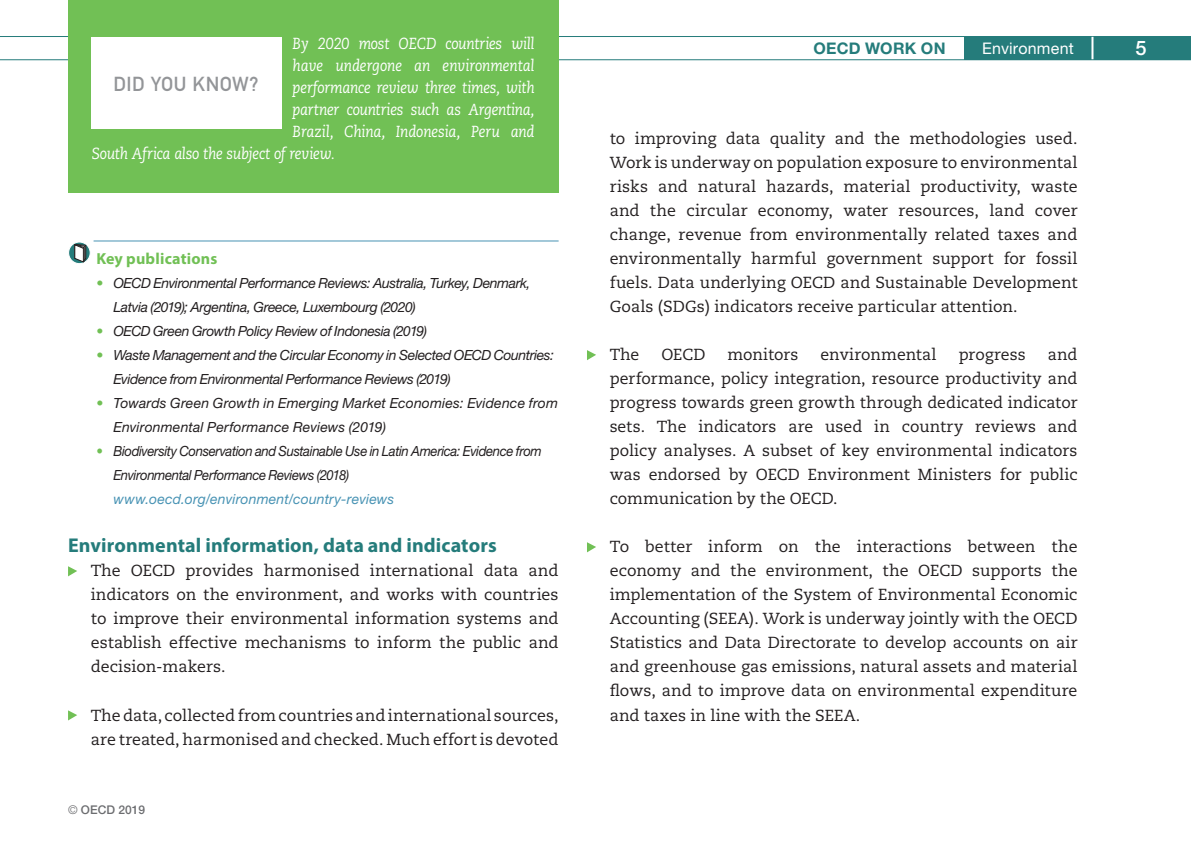
<style>
.page{position:relative;width:1191px;height:851px;background:#fff}
.page>*{position:absolute;margin:0;border:0;box-sizing:border-box;transform-origin:0 0}
.Inter_bleu{font:700 20px "Myriad Pro";letter-spacing:.005em;color:#257c7b}
.t1{font:20px "DIN Mittelschrift Std";letter-spacing:.025em;color:#939598}
.t2{font:500 20px "Helvetica Neue";color:#fff}
.Texte_Bullet{font:16px/24px "Caecilia";letter-spacing:.005em;color:#231f20;text-align:justify}
.DID_Texte{font:italic 16px "Caecilia";letter-spacing:-.015em;color:#fff;scale:.9 1}
.Key_Publications{font:700 16px "Myriad Pro";letter-spacing:.015em;color:#71c055}
.t3{font:16px "Helvetica Neue";letter-spacing:.01em;color:#fff}
.t4{font:700 16px "Helvetica Neue";letter-spacing:.02em;color:#257c7b}
.t5{font:italic 14px/24px "Helvetica Neue LT Std";letter-spacing:-.03em;color:#231f20}
.t6{font:italic 14px/24px "Helvetica Neue LT Std";letter-spacing:-.03em;color:#231f20;scale:.94 1}
.t7{font:italic 14px/24px "Helvetica Neue LT Std";letter-spacing:.01em;color:#231f20}
.Key_Pub_Body_list_2{font:italic 14px "Helvetica Neue LT Std";letter-spacing:.01em;color:#4893b4}
.t8{font:500 12px "Helvetica Neue";color:#6c6d70}
.s1{color:#71c055}
.s2{font-weight:300}
</style>
<div class="page">
<hr style="left:0;top:36px;width:1191px;height:1px;background:#257c7b">
<hr style="left:0;top:59px;width:1191px;height:1px;background:#257c7b">
<div style="left:964px;top:36px;width:227px;height:24px;background:#257c7b"></div>
<hr style="left:1091px;top:37px;width:2px;height:22px;background:#fff">
<svg style="left:587px;top:350px;width:9px;height:10px"></svg>
<svg style="left:587px;top:542px;width:9px;height:10px"></svg>
<div style="left:68px;top:0;width:490px;height:192px;background:#71c055"></div>
<div style="left:91px;top:38px;width:190px;height:90px;background:#fff"></div>
<hr style="left:94px;top:240px;width:464px;height:1px;background:#4893b4">
<svg style="left:69px;top:242px;width:21px;height:21px"></svg>
<div style="left:68px;top:241px;width:23px;height:23px;border:1px solid #fff;border-radius:50%"></div>
<svg style="left:74px;top:244px;width:12px;height:18px"></svg>
<svg style="left:68px;top:566px;width:9px;height:10px"></svg>
<svg style="left:68px;top:710px;width:9px;height:10px"></svg>
<p class="DID_Texte" style="left:293px;top:34px;width:270px">By 2020 most OECD countries will</p>
<p class="DID_Texte" style="left:293px;top:56px;width:270px">have undergone an environmental</p>
<p class="DID_Texte" style="left:293px;top:78px;width:270px">performance review three times, with</p>
<p class="DID_Texte" style="left:293px;top:100px;width:270px">partner countries such as Argentina,</p>
<p class="DID_Texte" style="left:293px;top:122px;width:270px">Brazil, China, Indonesia, Peru and</p>
<p class="DID_Texte" style="left:92px;top:144px;width:271px">South Africa also the subject of review.</p>
<p class="t1" style="left:113px;top:72px;width:147px">DID YOU KNOW?</p>
<p class="Key_Publications" style="left:96px;top:248px;width:123px">Key publications</p>
<p class="t5" style="left:113px;top:271px;width:418px;text-indent:-17px"><span class="s1">•</span> OECD Environmental Performance Reviews: Australia, Turkey, Denmark,<br>Latvia (2019); Argentina, Greece, Luxembourg (2020)</p>
<p class="t5" style="left:96px;top:319px;width:332px"><span class="s1">•</span> OECD Green Growth Policy Review of Indonesia (2019)</p>
<p class="t5" style="left:113px;top:343px;width:442px;text-indent:-17px"><span class="s1">•</span> Waste Management and the Circular Economy in Selected OECD Countries:<br>Evidence from Environmental Performance Reviews (2019)</p>
<p class="t7" style="left:113px;top:391px;width:446px;text-indent:-17px"><span class="s1">•</span> Towards Green Growth in Emerging Market Economies: Evidence from<br>Environmental Performance Reviews (2019)</p>
<p class="t6" style="left:113px;top:439px;width:457px;text-indent:-17px"><span class="s1">•</span> Biodiversity Conservation and Sustainable Use in Latin America: Evidence from<br>Environmental Performance Reviews (2018)</p>
<p class="Key_Pub_Body_list_2" style="left:113px;top:491px;width:282px">www.oecd.org/environment/country-reviews</p>
<p class="Inter_bleu" style="left:68px;top:532px;width:430px">Environmental information, data and indicators</p>
<p class="Texte_Bullet" style="left:91px;top:559px;width:469px">The OECD provides harmonised international data and indicators on the environment, and works with countries to improve their environmental information systems and establish effective mechanisms to inform the public and decision-makers.</p>
<p class="Texte_Bullet" style="left:91px;top:703px;width:469px">The data, collected from countries and international sources, are treated, harmonised and checked. Much effort is devoted</p>
<p class="t8" style="left:68px;top:802px;width:78px"><span class="s2">©</span> OECD 2019</p>
<p class="t4" style="left:813px;top:38px;width:134px">OECD WORK ON</p>
<p class="t3" style="left:982px;top:38px;width:93px">Environment</p>
<p class="t2" style="left:1135px;top:36px;width:13px">5</p>
<p class="Texte_Bullet" style="left:609px;top:127px;width:469px">to improving data quality and the methodologies used.<br>Work is underway on population exposure to environmental risks and natural hazards, material productivity, waste and the circular economy, water resources, land cover change, revenue from environmentally related taxes and environmentally harmful government support for fossil fuels. Data underlying OECD and Sustainable Development Goals (SDGs) indicators receive particular attention.</p>
<p class="Texte_Bullet" style="left:609px;top:343px;width:31px">The</p>
<p class="Texte_Bullet" style="left:661px;top:343px;width:46px">OECD</p>
<p class="Texte_Bullet" style="left:727px;top:343px;width:72px">monitors</p>
<p class="Texte_Bullet" style="left:820px;top:343px;width:117px">environmental</p>
<p class="Texte_Bullet" style="left:958px;top:343px;width:69px">progress</p>
<p class="Texte_Bullet" style="left:609px;top:343px;width:469px;text-indent:438px">and performance, policy integration, resource productivity and progress towards green growth through dedicated indicator sets. The indicators are used in country reviews and policy analyses. A subset of key environmental indicators was endorsed by OECD Environment Ministers for public communication by the OECD.</p>
<p class="Texte_Bullet" style="left:609px;top:535px;width:469px">To better inform on the interactions between the economy and the environment, the OECD supports the implementation of the System of Environmental Economic Accounting (SEEA). Work is underway jointly with the OECD Statistics and Data Directorate to develop accounts on air and greenhouse gas emissions, natural assets and material flows, and to improve data on environmental expenditure and taxes in line with the SEEA.</p>
</div>
